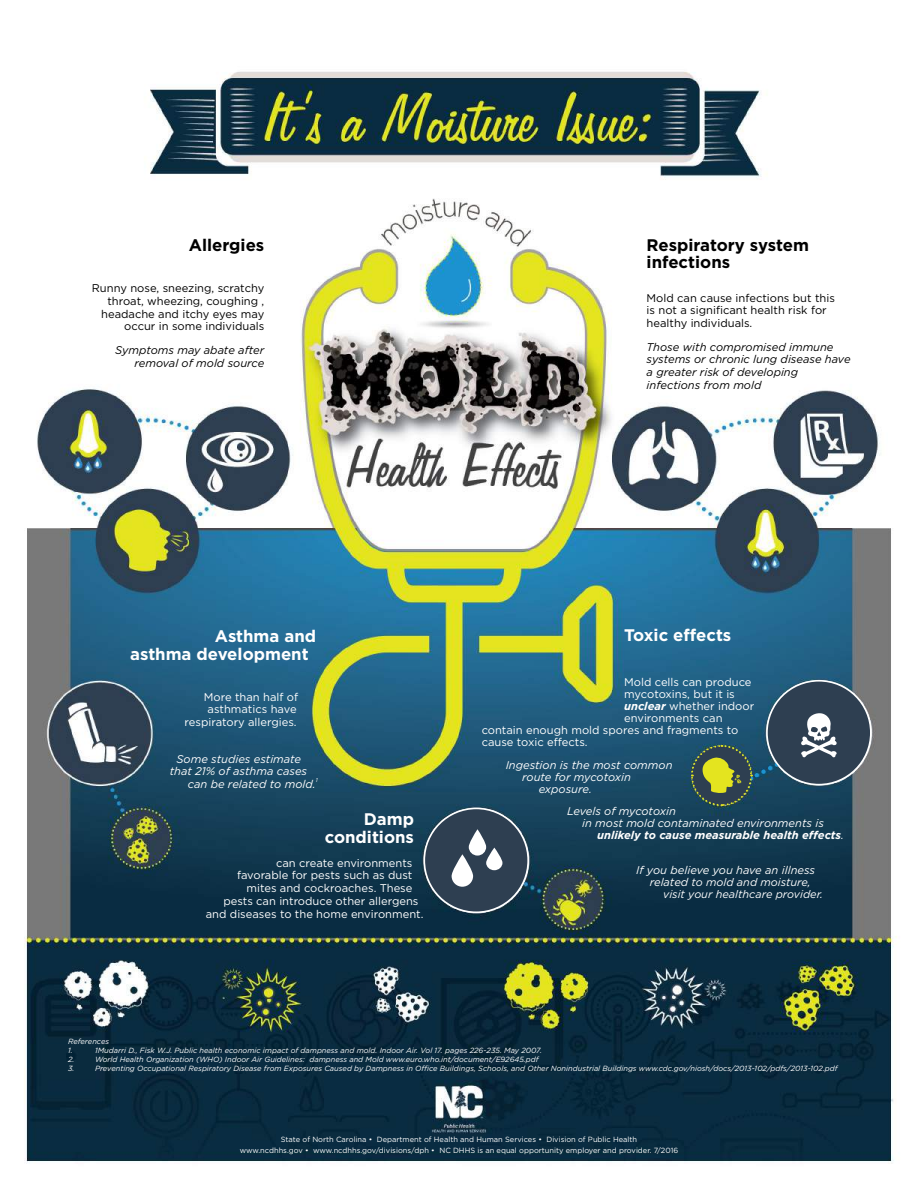
<style>
.page{position:relative;width:918px;height:1188px;background:#fff}
.page>*{position:absolute;margin:0;border:0;box-sizing:border-box;transform-origin:0 0}
.t1{font:700 16.8px/17.5px "Gotham";color:#fff}
.t2{font:700 16.8px/17.5px "Gotham";color:#000}
.t3{font:11.1px/12.8px "Gotham";color:#fff;text-align:right}
.t4{font:italic 11.1px "Gotham";color:#fff}
.t5{font:11.1px/12.8px "Gotham";color:#000;text-align:right}
.t6{font:italic 11.1px/12.8px "Gotham";color:#000;text-align:right}
.t7{font:italic 700 11.1px "Gotham";color:#fff}
.t8{font:italic 10.95px/11.7px "Gotham";color:#fff}
.t9{font:italic 7.5px/9px "Gotham";color:#fff}
.t10{font:7.5px/10.5px "Gotham";color:#fff;text-align:center}
.t11{font:italic 5.55px "Gotham";color:#fff}
.s1{font-weight:700;font-style:italic}
.s2{font-weight:400}
.s3{font-size:11.1px}
</style>
<div class="page">
<img style="left:24px;top:71px;width:873px;height:1093px">
<div style="left:767px;top:681px;width:104px;height:104px;background:#2e3f51;border-radius:50%"></div>
<div style="left:766px;top:680px;width:106px;height:105px;border:2px solid #fff;border-radius:50%"></div>
<svg style="left:801px;top:713px;width:36px;height:44px"></svg>
<svg style="left:690px;top:744px;width:95px;height:63px;background:#446053"></svg>
<div style="left:424px;top:808px;width:104px;height:104px;background:#2e3f51;border-radius:50%"></div>
<div style="left:424px;top:808px;width:105px;height:105px;border:2px solid #fff;border-radius:50%"></div>
<svg style="left:452px;top:854px;width:21px;height:33px"></svg>
<svg style="left:486px;top:848px;width:16px;height:22px"></svg>
<svg style="left:469px;top:829px;width:17px;height:27px"></svg>
<h1 class="t2" style="left:189px;top:236px;width:77px">Allergies</h1>
<h2 class="t5" style="left:92px;top:281px;width:174px">Runny nose, sneezing, scratchy throat, wheezing, coughing , headache and itchy eyes may occur in some individuals</h2>
<h2 class="t6" style="left:115px;top:343px;width:151px">Symptoms may abate after removal of mold source</h2>
<h1 class="t2" style="left:647px;top:236px;width:164px">Respiratory system infections</h1>
<h2 class="t5" style="left:647px;top:291px;width:190px;text-align:left">Mold can cause infections but this is not a significant health risk for healthy individuals.</h2>
<h2 class="t6" style="left:647px;top:340px;width:206px;text-align:left">Those with compromised immune systems or chronic lung disease have a greater risk of developing infections from mold</h2>
<h1 class="t1" style="left:130px;top:627px;width:188px;text-indent:85px">Asthma and asthma development</h1>
<h2 class="t3" style="left:185px;top:690px;width:115px">More than half of asthmatics have respiratory allergies.</h2>
<h2 class="t4" style="left:177px;top:752px;width:126px">Some studies estimate</h2>
<h2 class="t4" style="left:170px;top:764px;width:139px">that 21% of asthma cases</h2>
<h2 class="t4" style="left:188px;top:777px;width:129px">can be related to mold.</h2>
<p class="t11" style="left:316px;top:776px;width:4px">1</p>
<h1 class="t1" style="left:325px;top:811px;width:91px;text-align:right">Damp conditions</h1>
<h2 class="t3" style="left:276px;top:856px;width:138px">can create environments</h2>
<h2 class="t3" style="left:237px;top:869px;width:177px">favorable for pests such as dust</h2>
<h2 class="t3" style="left:247px;top:882px;width:167px">mites and cockroaches. These</h2>
<h2 class="t3" style="left:223px;top:894px;width:197px">pests can introduce other allergens</h2>
<h2 class="t3" style="left:206px;top:907px;width:219px">and diseases to the home environment.</h2>
<h1 class="t1" style="left:624px;top:626px;width:109px">Toxic effects</h1>
<h2 class="t3" style="left:624px;top:676px;width:129px">Mold cells can produce</h2>
<h2 class="t3" style="left:624px;top:688px;width:112px">mycotoxins, but it is</h2>
<h2 class="t3" style="left:624px;top:700px;width:132px"><span class="s1">unclear</span> whether indoor</h2>
<h2 class="t3" style="left:624px;top:711px;width:100px">environments can</h2>
<h2 class="t3" style="left:482px;top:723px;width:258px">contain enough mold spores and fragments to</h2>
<h2 class="t3" style="left:482px;top:735px;width:108px">cause toxic effects.</h2>
<h2 class="t4" style="left:506px;top:758px;width:168px">Ingestion is the most common</h2>
<h2 class="t4" style="left:522px;top:770px;width:110px">route for mycotoxin</h2>
<h2 class="t4" style="left:539px;top:782px;width:55px">exposure.</h2>
<h2 class="t4" style="left:567px;top:804px;width:110px">Levels of mycotoxin</h2>
<h2 class="t4" style="left:582px;top:816px;width:243px">in most mold contaminated environments is</h2>
<h2 class="t7" style="left:597px;top:828px;width:248px">unlikely to cause measurable health effects<span class="s2">.</span></h2>
<h2 class="t4" style="left:636px;top:863px;width:180px">If you believe you have an illness</h2>
<h3 class="t8" style="left:663px;top:876px;width:161px;text-indent:-14px"><span class="s3">related</span> to mold and moisture, visit your healthcare provider.</h3>
<p class="t9" style="left:68px;top:1037px;width:43px">References<br>1.</p>
<p class="t9" style="left:95px;top:1046px;width:448px">1Mudarri D., Fisk W.J. Public health economic impact of dampness and mold. Indoor Air. Vol 17. pages 226-235. May 2007.</p>
<p class="t9" style="left:68px;top:1055px;width:8px">2.</p>
<p class="t9" style="left:95px;top:1055px;width:445px">World Health Organization (WHO) Indoor Air Guidelines: dampness and Mold www.euro.who.int/document/E92645.pdf</p>
<p class="t9" style="left:68px;top:1064px;width:8px">3.</p>
<p class="t9" style="left:95px;top:1064px;width:744px">Preventing Occupational Respiratory Disease from Exposures Caused by Dampness in Office Buildings, Schools, and Other Nonindustrial Buildings www.cdc.gov/niosh/docs/2013-102/pdfs/2013-102.pdf</p>
<p class="t10" style="left:240px;top:1134px;width:440px">State of North Carolina • Department of Health and Human Services • Division of Public Health<br>www.ncdhhs.gov • www.ncdhhs.gov/divisions/dph • NC DHHS is an equal opportunity employer and provider. 7/2016</p>
</div>
